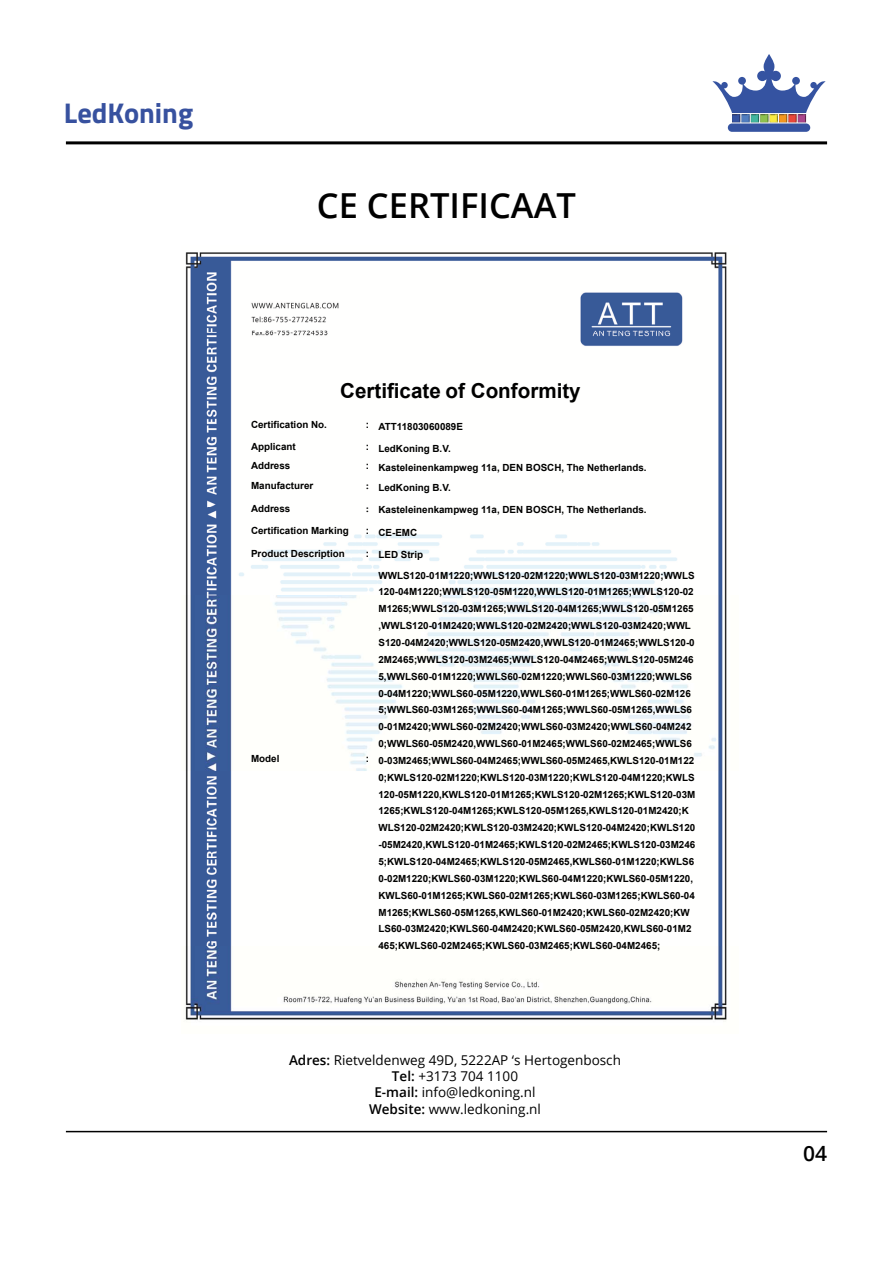
<style>
.page{position:relative;width:893px;height:1263px;background:#fff}
.page>*{position:absolute;margin:0;border:0;box-sizing:border-box;transform-origin:0 0}
.t1{font:600 34.5px "Open Sans";color:#000}
.t2{font:700 28.5px "Titillium Web";color:#37519f}
.t3{font:600 21px "Open Sans";color:#000}
.t4{font:700 20.55px "Arial";color:#000}
.t5{font:13.5px/16.2px "Open Sans";color:#000;text-align:center}
.t6{font:700 9.9px/16.8px "Arial";color:#000}
.s1{font-weight:600}
</style>
<div class="page">
<hr style="left:66px;top:1131px;width:761px;height:1px;background:#000">
<svg style="left:727px;top:122px;width:84px;height:10px"></svg>
<div style="left:728px;top:123px;width:82px;height:9px;background:#3553a1;border-radius:4px"></div>
<svg style="left:712px;top:54px;width:114px;height:68px"></svg>
<hr style="left:66px;top:141px;width:761px;height:3px;background:#000">
<img style="left:185px;top:252px;width:542px;height:768px">
<h2 class="t2" style="left:64px;top:91px;width:131px">LedKoning</h2>
<h1 class="t1" style="left:317px;top:182px;width:261px">CE CERTIFICAAT</h1>
<h3 class="t4" style="left:340px;top:376px;width:242px">Certificate of Conformity</h3>
<p class="t6" style="left:251px;top:416px;width:77px">Certification No.</p>
<p class="t6" style="left:366px;top:418px;width:99px">: ATT11803060089E</p>
<p class="t6" style="left:251px;top:438px;width:46px">Applicant</p>
<p class="t6" style="left:366px;top:440px;width:87px">: LedKoning B.V.</p>
<p class="t6" style="left:251px;top:458px;width:41px">Address</p>
<p class="t6" style="left:366px;top:459px;width:282px">: Kasteleinenkampweg 11a, DEN BOSCH, The Netherlands.</p>
<p class="t6" style="left:251px;top:477px;width:64px">Manufacturer</p>
<p class="t6" style="left:366px;top:479px;width:87px"><sup>:</sup> LedKoning B.V.</p>
<p class="t6" style="left:251px;top:500px;width:41px">Address</p>
<p class="t6" style="left:366px;top:501px;width:282px"><sup>:</sup> Kasteleinenkampweg 11a, DEN BOSCH, The Netherlands.</p>
<p class="t6" style="left:251px;top:522px;width:99px">Certification Marking</p>
<p class="t6" style="left:366px;top:524px;width:53px">: CE-EMC</p>
<p class="t6" style="left:251px;top:545px;width:95px">Product Description</p>
<p class="t6" style="left:366px;top:547px;width:59px">: LED Strip</p>
<p class="t6" style="left:251px;top:750px;width:30px">Model</p>
<p class="t6" style="left:366px;top:750px;width:5px">:</p>
<p class="t6" style="left:378px;top:567px;width:318px">WWLS120-01M1220;WWLS120-02M1220;WWLS120-03M1220;WWLS 120-04M1220;WWLS120-05M1220,WWLS120-01M1265;WWLS120-02<br>M1265;WWLS120-03M1265;WWLS120-04M1265;WWLS120-05M1265 ,WWLS120-01M2420;WWLS120-02M2420;WWLS120-03M2420;WWL S120-04M2420;WWLS120-05M2420,WWLS120-01M2465;WWLS120-0<br>2M2465;WWLS120-03M2465;WWLS120-04M2465;WWLS120-05M246<br>5,WWLS60-01M1220;WWLS60-02M1220;WWLS60-03M1220;WWLS6<br>0-04M1220;WWLS60-05M1220,WWLS60-01M1265;WWLS60-02M126<br>5;WWLS60-03M1265;WWLS60-04M1265;WWLS60-05M1265,WWLS6<br>0-01M2420;WWLS60-02M2420;WWLS60-03M2420;WWLS60-04M242<br>0;WWLS60-05M2420,WWLS60-01M2465;WWLS60-02M2465;WWLS6<br>0-03M2465;WWLS60-04M2465;WWLS60-05M2465,KWLS120-01M122<br>0;KWLS120-02M1220;KWLS120-03M1220;KWLS120-04M1220;KWLS 120-05M1220,KWLS120-01M1265;KWLS120-02M1265;KWLS120-03M 1265;KWLS120-04M1265;KWLS120-05M1265,KWLS120-01M2420;K WLS120-02M2420;KWLS120-03M2420;KWLS120-04M2420;KWLS120 -05M2420,KWLS120-01M2465;KWLS120-02M2465;KWLS120-03M246<br>5;KWLS120-04M2465;KWLS120-05M2465,KWLS60-01M1220;KWLS6<br>0-02M1220;KWLS60-03M1220;KWLS60-04M1220;KWLS60-05M1220, KWLS60-01M1265;KWLS60-02M1265;KWLS60-03M1265;KWLS60-04<br>M1265;KWLS60-05M1265,KWLS60-01M2420;KWLS60-02M2420;KW LS60-03M2420;KWLS60-04M2420;KWLS60-05M2420,KWLS60-01M2<br>465;KWLS60-02M2465;KWLS60-03M2465;KWLS60-04M2465;</p>
<h3 class="t5" style="left:289px;top:1051px;width:333px"><span class="s1">Adres:</span> Rietveldenweg 49D, 5222AP ‘s Hertogenbosch<br><span class="s1">Tel:</span> +3173 704 1100<br><span class="s1">E-mail:</span> info@ledkoning.nl<br><span class="s1">Website:</span> www.ledkoning.nl</h3>
<h3 class="t3" style="left:803px;top:1139px;width:25px">04</h3>
</div>
